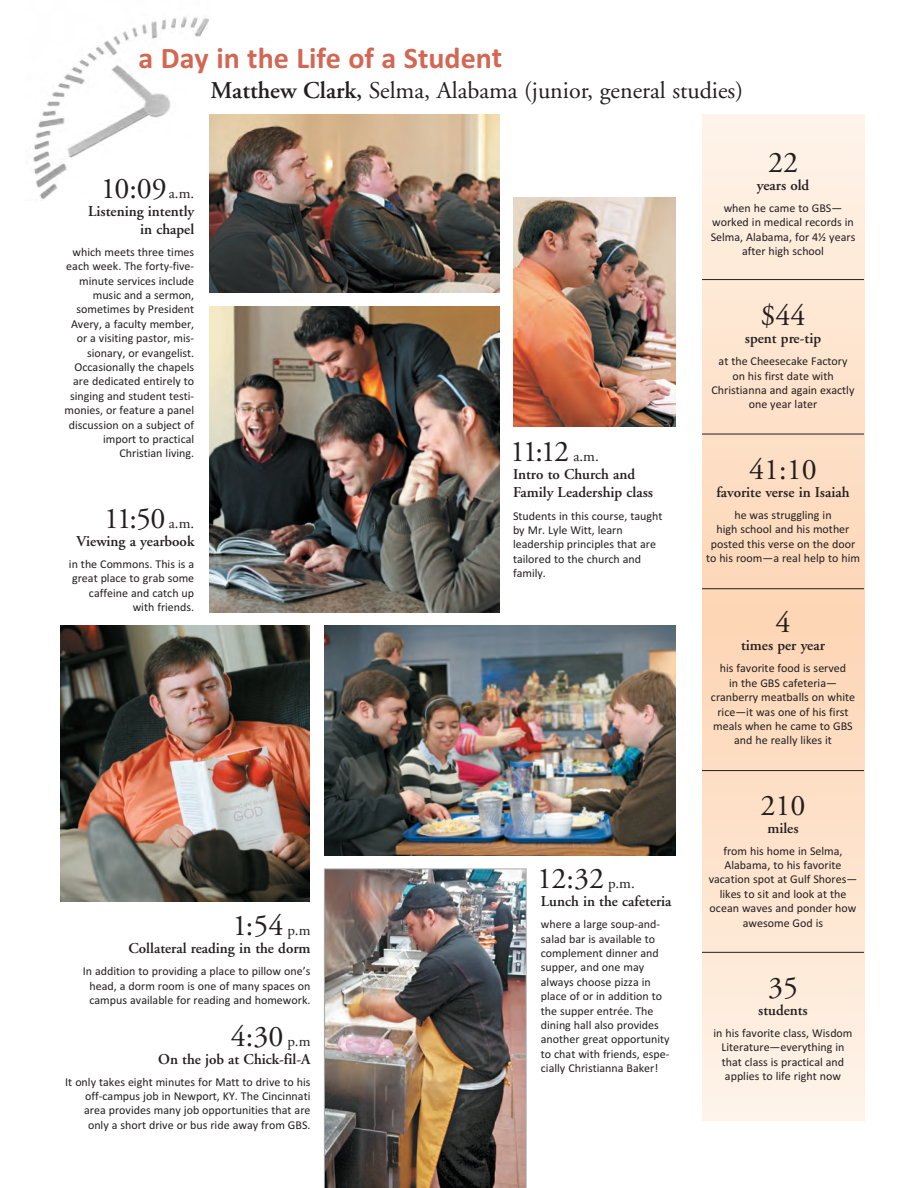
<style>
.page{position:relative;width:918px;height:1188px;background:#fff}
.page>*{position:absolute;margin:0;border:0;box-sizing:border-box;transform-origin:0 0}
.t1{font:30px "Adobe Garamond";color:#231f20}
.t2{font:700 30px "Calibri";color:#d26753}
.t3{font:24px "Adobe Garamond";color:#231f20}
.t4{font:600 15px/18px "Adobe Garamond";color:#231f20;text-align:right}
.t5{font:12px/14.4px "Calibri";color:#231f20;text-align:center}
.s1{font-weight:600}
.s2{font-size:15px}
</style>
<div class="page">
<img style="left:33px;top:16px;width:176px;height:185px">
<div style="left:702px;top:115px;width:162px;height:506px;background:linear-gradient(to bottom,#fff4ea,#fbd3b2)"></div>
<div style="left:702px;top:619px;width:162px;height:502px;background:linear-gradient(to bottom,#fdd5b3,#fef4e9)"></div>
<img style="left:61px;top:626px;width:248px;height:275px">
<img style="left:324px;top:626px;width:351px;height:229px">
<img style="left:324px;top:869px;width:203px;height:319px">
<img style="left:209px;top:306px;width:291px;height:306px">
<img style="left:209px;top:115px;width:291px;height:178px">
<img style="left:513px;top:198px;width:162px;height:229px">
<hr style="left:702px;top:279px;width:162px;height:1px;background:#231f20">
<hr style="left:702px;top:434px;width:162px;height:1px;background:#231f20">
<hr style="left:702px;top:588px;width:162px;height:1px;background:#231f20">
<hr style="left:702px;top:770px;width:162px;height:1px;background:#231f20">
<hr style="left:702px;top:952px;width:162px;height:1px;background:#231f20">
<h1 class="t2" style="left:139px;top:40px;width:365px">a Day in the Life of a Student</h1>
<h2 class="t3" style="left:210px;top:81px;width:534px"><span class="s1">Matthew Clark,</span> Selma, Alabama (junior, general studies)</h2>
<h1 class="t1" style="left:101px;top:176px;width:95px">10:09<span class="s2">a.m.</span></h1>
<p class="t4" style="left:88px;top:203px;width:108px">Listening intently in chapel</p>
<p class="t5" style="left:65px;top:245px;width:131px;text-align:right">which meets three times each week. The forty-five&shy;minute services include music and a sermon, sometimes by President<br>Avery, a faculty member, or a visiting pastor, mis&shy;sionary, or evangelist.<br>Occasionally the chapels are dedicated entirely to singing and student testi&shy;monies, or feature a panel discussion on a subject of import to practical<br>Christian living.</p>
<h1 class="t1" style="left:104px;top:506px;width:92px">11:50 <span class="s2">a.m.</span></h1>
<p class="t4" style="left:76px;top:533px;width:119px">Viewing a yearbook</p>
<p class="t5" style="left:69px;top:556px;width:127px;text-align:right">in the Commons. This is a great place to grab some caffeine and catch up with friends.</p>
<h1 class="t1" style="left:232px;top:914px;width:80px">1:54 <span class="s2">p.m</span></h1>
<p class="t4" style="left:129px;top:941px;width:184px">Collateral reading in the dorm</p>
<p class="t5" style="left:83px;top:964px;width:229px">In addition to providing a place to pillow one’s head, a dorm room is one of many spaces on campus available for reading and homework.</p>
<h1 class="t1" style="left:231px;top:1024px;width:81px">4:30 <span class="s2">p.m</span></h1>
<p class="t4" style="left:158px;top:1051px;width:154px">On the job at Chick-fil-A</p>
<p class="t5" style="left:65px;top:1074px;width:247px;text-align:right">It only takes eight minutes for Matt to drive to his off-campus job in Newport, KY. The Cincinnati area provides many job opportunities that are only a short drive or bus ride away from GBS.</p>
<h1 class="t1" style="left:510px;top:440px;width:90px">11:12 <span class="s2">a.m.</span></h1>
<p class="t4" style="left:513px;top:467px;width:142px;text-align:left">Intro to Church and<br>Family Leadership class</p>
<p class="t5" style="left:513px;top:508px;width:151px;text-align:left">Students in this course, taught by Mr. Lyle Witt, learn leadership principles that are tailored to the church and family.</p>
<h1 class="t1" style="left:537px;top:867px;width:99px">12:32 <span class="s2">p.m.</span></h1>
<p class="t4" style="left:541px;top:894px;width:132px">Lunch in the cafeteria</p>
<p class="t5" style="left:541px;top:917px;width:130px;text-align:left">where a large soup-and&shy;salad bar is available to complement dinner and supper, and one may always choose pizza in place of or in addition to the supper entrée. The dining hall also provides another great opportunity to chat with friends, espe&shy;cially Christianna Baker!</p>
<h1 class="t1" style="left:768px;top:150px;width:31px">22</h1>
<p class="t4" style="left:757px;top:177px;width:54px">years old</p>
<p class="t5" style="left:711px;top:200px;width:146px">when he came to GBS— worked in medical records in<br>Selma, Alabama, for 4½ years after high school</p>
<h1 class="t1" style="left:761px;top:304px;width:46px">$44</h1>
<p class="t4" style="left:745px;top:331px;width:78px">spent pre-tip</p>
<p class="t5" style="left:712px;top:354px;width:144px">at the Cheesecake Factory on his first date with<br>Christianna and again exactly one year later</p>
<h1 class="t1" style="left:749px;top:457px;width:69px">41:10</h1>
<p class="t4" style="left:716px;top:484px;width:135px">favorite verse in Isaiah</p>
<p class="t5" style="left:706px;top:507px;width:156px">he was struggling in<br>high school and his mother posted this verse on the door to his room—a real help to him</p>
<h1 class="t1" style="left:776px;top:611px;width:16px">4</h1>
<p class="t4" style="left:741px;top:638px;width:85px">times per year</p>
<p class="t5" style="left:711px;top:661px;width:146px">his favorite food is served<br>in the GBS cafeteria— cranberry meatballs on white rice—it was one of his first meals when he came to GBS and he really likes it</p>
<h1 class="t1" style="left:761px;top:793px;width:46px">210</h1>
<p class="t4" style="left:767px;top:820px;width:33px">miles</p>
<p class="t5" style="left:709px;top:843px;width:150px">from his home in Selma,<br>Alabama, to his favorite vacation spot at Gulf Shores— likes to sit and look at the ocean waves and ponder how awesome God is</p>
<h1 class="t1" style="left:768px;top:975px;width:31px">35</h1>
<p class="t4" style="left:758px;top:1002px;width:51px">students</p>
<p class="t5" style="left:713px;top:1026px;width:141px">in his favorite class, Wisdom<br>Literature—everything in that class is practical and applies to life right now</p>
</div>
